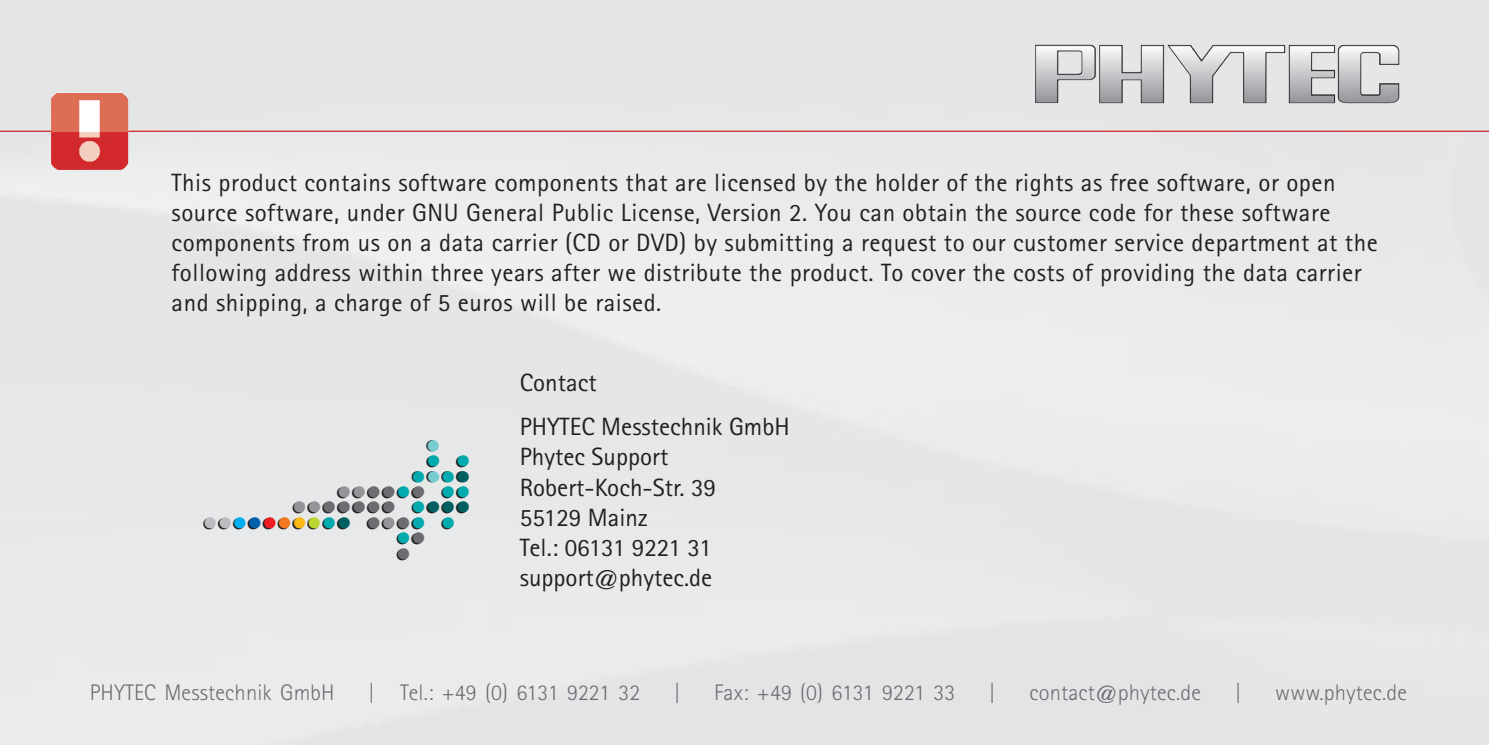
<style>
.page{position:relative;width:1489px;height:745px;background:#fff}
.page>*{position:absolute;margin:0;border:0;box-sizing:border-box;transform-origin:0 0}
.t1{font:25px/30px "Rotis Sans Serif";letter-spacing:.02em;color:#231f20}
.t2{font:25px/30px "Rotis Sans Serif";color:#231f20}
.t3{font:300 22.5px "Rotis Sans Serif";letter-spacing:.005em;color:#6c6d70}
</style>
<div class="page">
<img style="left:1035px;top:44px;width:364px;height:60px">
<hr style="left:0;top:130px;width:1488px;height:2px;background:#d1232a">
<img style="left:51px;top:92px;width:77px;height:78px">
<div style="left:205px;top:439px;width:264px;height:120px;background:#e7e8e9"></div>
<p class="t1" style="left:171px;top:167px;width:1207px">This product contains software components that are licensed by the holder of the rights as free software, or open source software, under GNU General Public License, Version 2. You can obtain the source code for these software components from us on a data carrier (CD or DVD) by submitting a request to our customer service department at the following address within three years after we distribute the product. To cover the costs of providing the data carrier and shipping, a charge of 5 euros will be raised.</p>
<p class="t2" style="left:520px;top:360px;width:271px;line-height:44.2px">Contact<br>PHYTEC Messtechnik GmbH</p>
<p class="t2" style="left:520px;top:441px;width:198px">Phytec Support<br>Robert-Koch-Str. 39<br>55129 Mainz<br>Tel.: 06131 9221 31 support@phytec.de</p>
<p class="t3" style="left:90px;top:679px;width:246px">PHYTEC Messtechnik GmbH</p>
<p class="t3" style="left:368px;top:679px;width:274px">| Tel.: +49 (0) 6131 9221 32</p>
<p class="t3" style="left:673px;top:679px;width:9px">|</p>
<p class="t3" style="left:714px;top:679px;width:242px">Fax: +49 (0) 6131 9221 33</p>
<p class="t3" style="left:988px;top:679px;width:9px">|</p>
<p class="t3" style="left:1029px;top:679px;width:173px">contact@phytec.de</p>
<p class="t3" style="left:1234px;top:679px;width:9px">|</p>
<p class="t3" style="left:1275px;top:679px;width:133px">www.phytec.de</p>
</div>
